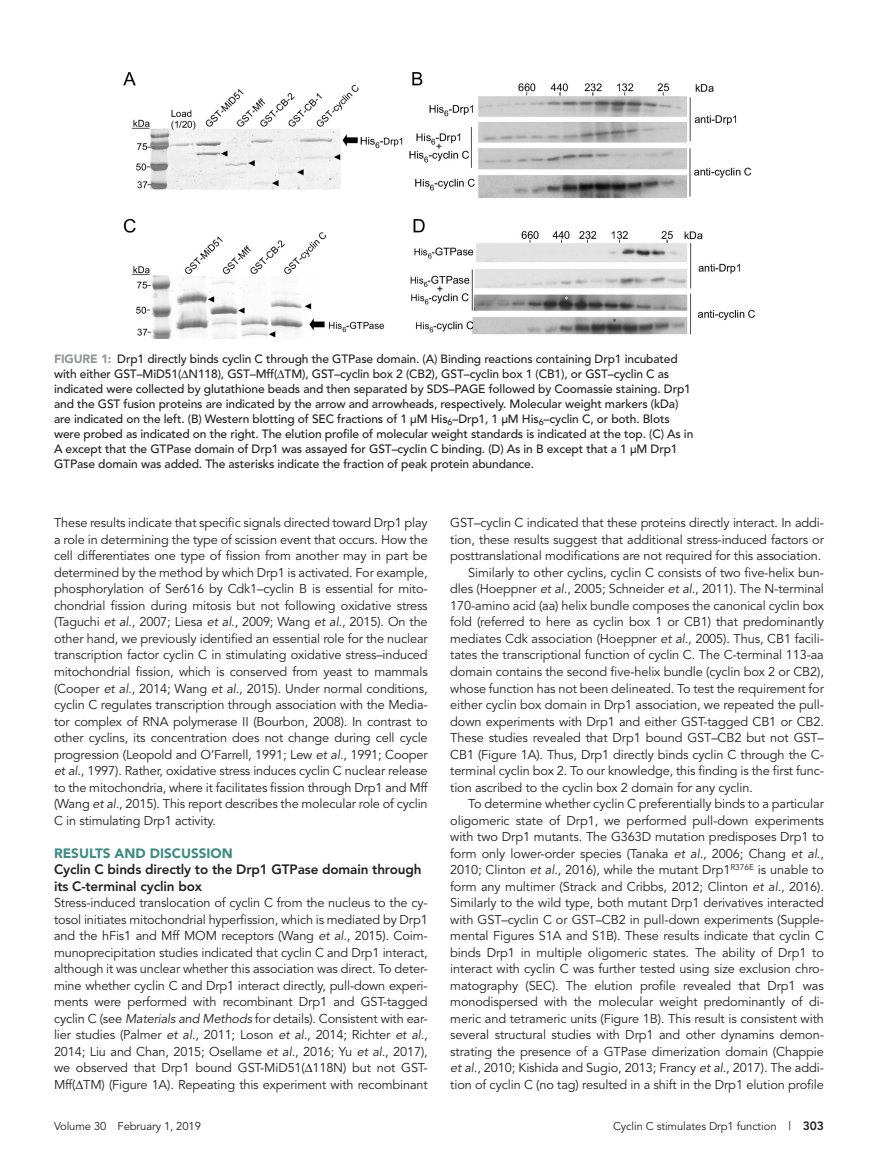
<style>
.page{position:relative;width:878px;height:1175px;background:#fff}
.page>*{position:absolute;margin:0;border:0;box-sizing:border-box;transform-origin:0 0}
.H2afterH1{font:800 13.5px/16.5px "Avenir";letter-spacing:-.01em;color:#231f20}
.t1{font:900 13.5px "Avenir";color:#3e8c83}
.Para{font:12.75px/16.5px "Avenir";letter-spacing:-.01em;color:#231f20;text-align:justify}
.ParaFL{font:12.75px/16.5px "Avenir";letter-spacing:-.01em;color:#231f20;text-align:justify}
.FigCaption_35_5p{font:500 12px/15px "Avenir";letter-spacing:-.01em;color:#231f20}
.ParaFL-2{font:11.25px "Avenir";letter-spacing:-.01em;color:#231f20}
.s1{font-weight:900;color:#939598}
.s2{font-style:italic}
.s3{font-size:12px}
.s4{font-weight:800;font-size:12px}
</style>
<div class="page">
<img style="left:124px;top:72px;width:630px;height:267px">
<p class="FigCaption_35_5p" style="left:54px;top:351px;width:640px"><span class="s1">FIGURE 1:</span> Drp1 directly binds cyclin C through the GTPase domain. (A) Binding reactions containing Drp1 incubated with either GST–MiD51( N118), GST–Mff( TM), GST–cyclin box 2 (CB2), GST–cyclin box 1 (CB1), or GST–cyclin C as indicated were collected by glutathione beads and then separated by SDS–PAGE followed by Coomassie staining. Drp1 and the GST fusion proteins are indicated by the arrow and arrowheads, respectively. Molecular weight markers (kDa) are indicated on the left. (B) Western blotting of SEC fractions of 1 µM His<sub>6</sub>–Drp1, 1 µM His<sub>6</sub>–cyclin C, or both. Blots were probed as indicated on the right. The elution profile of molecular weight standards is indicated at the top. (C) As in A except that the GTPase domain of Drp1 was assayed for GST–cyclin C binding. (D) As in B except that a 1 µM Drp1<br>GTPase domain was added. The asterisks indicate the fraction of peak protein abundance.</p>
<p class="Para" style="left:54px;top:515px;width:375px">These results indicate that specific signals directed toward Drp1 play a role in determining the type of scission event that occurs. How the cell differentiates one type of fission from another may in part be determined by the method by which Drp1 is activated. For example, phosphorylation of Ser616 by Cdk1–cyclin B is essential for mito&shy;chondrial fission during mitosis but not following oxidative stress (Taguchi <span class="s2">et al.</span>, 2007; Liesa <span class="s2">et al.</span>, 2009; Wang <span class="s2">et al.</span>, 2015). On the other hand, we previously identified an essential role for the nuclear transcription factor cyclin C in stimulating oxidative stress–induced mitochondrial fission, which is conserved from yeast to mammals (Cooper <span class="s2">et al.</span>, 2014; Wang <span class="s2">et al.</span>, 2015). Under normal conditions, cyclin C regulates transcription through association with the Media&shy;tor complex of RNA polymerase II (Bourbon, 2008). In contrast to other cyclins, its concentration does not change during cell cycle progression (Leopold and O’Farrell, 1991; Lew <span class="s2">et al.</span>, 1991; Cooper <span class="s2">et al.</span>, 1997). Rather, oxidative stress induces cyclin C nuclear release to the mitochondria, where it facilitates fission through Drp1 and Mff (Wang <span class="s2">et al.</span>, 2015). This report describes the molecular role of cyclin C in stimulating Drp1 activity.</p>
<h1 class="t1" style="left:54px;top:844px;width:180px">RESULTS AND DISCUSSION</h1>
<p class="H2afterH1" style="left:54px;top:861px;width:369px">Cyclin C binds directly to the Drp1 GTPase domain through its C-terminal cyclin box</p>
<p class="ParaFL" style="left:54px;top:894px;width:375px">Stress-induced translocation of cyclin C from the nucleus to the cy&shy;tosol initiates mitochondrial hyperfission, which is mediated by Drp1 and the hFis1 and Mff MOM receptors (Wang <span class="s2">et al.</span>, 2015). Coim&shy;munoprecipitation studies indicated that cyclin C and Drp1 interact, although it was unclear whether this association was direct. To deter&shy;mine whether cyclin C and Drp1 interact directly, pull-down experi&shy;ments were performed with recombinant Drp1 and GST-tagged cyclin C (see <span class="s2">Materials and Methods</span> for details). Consistent with ear&shy;lier studies (Palmer <span class="s2">et al.</span>, 2011; Loson <span class="s2">et al.</span>, 2014; Richter <span class="s2">et al.</span>, 2014; Liu and Chan, 2015; Osellame <span class="s2">et al.</span>, 2016; Yu <span class="s2">et al.</span>, 2017), we observed that Drp1 bound GST-MiD51( 118N) but not GST-Mff( TM) (Figure 1A). Repeating this experiment with recombinant</p>
<p class="ParaFL" style="left:450px;top:515px;width:375px">GST–cyclin C indicated that these proteins directly interact. In addi&shy;tion, these results suggest that additional stress-induced factors or posttranslational modifications are not required for this association.</p>
<p class="Para" style="left:450px;top:564px;width:375px;text-indent:18px">Similarly to other cyclins, cyclin C consists of two five-helix bun&shy;dles (Hoeppner <span class="s2">et al.</span>, 2005; Schneider <span class="s2">et al.</span>, 2011). The N-terminal 170-amino acid (aa) helix bundle composes the canonical cyclin box fold (referred to here as cyclin box 1 or CB1) that predominantly mediates Cdk association (Hoeppner <span class="s2">et al.</span>, 2005). Thus, CB1 facili&shy;tates the transcriptional function of cyclin C. The C-terminal 113-aa domain contains the second five-helix bundle (cyclin box 2 or CB2), whose function has not been delineated. To test the requirement for either cyclin box domain in Drp1 association, we repeated the pull&shy;down experiments with Drp1 and either GST-tagged CB1 or CB2.<br>These studies revealed that Drp1 bound GST–CB2 but not GST– CB1 (Figure 1A). Thus, Drp1 directly binds cyclin C through the C&shy;terminal cyclin box 2. To our knowledge, this finding is the first func&shy;tion ascribed to the cyclin box 2 domain for any cyclin.</p>
<p class="Para" style="left:450px;top:795px;width:375px;text-indent:18px">To determine whether cyclin C preferentially binds to a particular oligomeric state of Drp1, we performed pull-down experiments with two Drp1 mutants. The G363D mutation predisposes Drp1 to form only lower-order species (Tanaka <span class="s2">et al.</span>, 2006; Chang <span class="s2">et al.</span>, 2010; Clinton <span class="s2">et al.</span>, 2016), while the mutant Drp1<sup>R376E</sup> is unable to form any multimer (Strack and Cribbs, 2012; Clinton <span class="s2">et al.</span>, 2016).<br>Similarly to the wild type, both mutant Drp1 derivatives interacted with GST–cyclin C or GST–CB2 in pull-down experiments (Supple&shy;mental Figures S1A and S1B). These results indicate that cyclin C binds Drp1 in multiple oligomeric states. The ability of Drp1 to interact with cyclin C was further tested using size exclusion chro&shy;matography (SEC). The elution profile revealed that Drp1 was monodispersed with the molecular weight predominantly of di&shy;meric and tetrameric units (Figure 1B). This result is consistent with several structural studies with Drp1 and other dynamins demon&shy;strating the presence of a GTPase dimerization domain (Chappie <span class="s2">et al.</span>, 2010; Kishida and Sugio, 2013; Francy <span class="s2">et al.</span>, 2017). The addi&shy;tion of cyclin C (no tag) resulted in a shift in the Drp1 elution profile</p>
<p class="ParaFL-2" style="left:54px;top:1119px;width:148px">Volume 30 February 1, 2019</p>
<p class="ParaFL-2" style="left:613px;top:1119px;width:212px">Cyclin C stimulates Drp1 function <span class="s3">|</span> <span class="s4">303</span></p>
</div>
